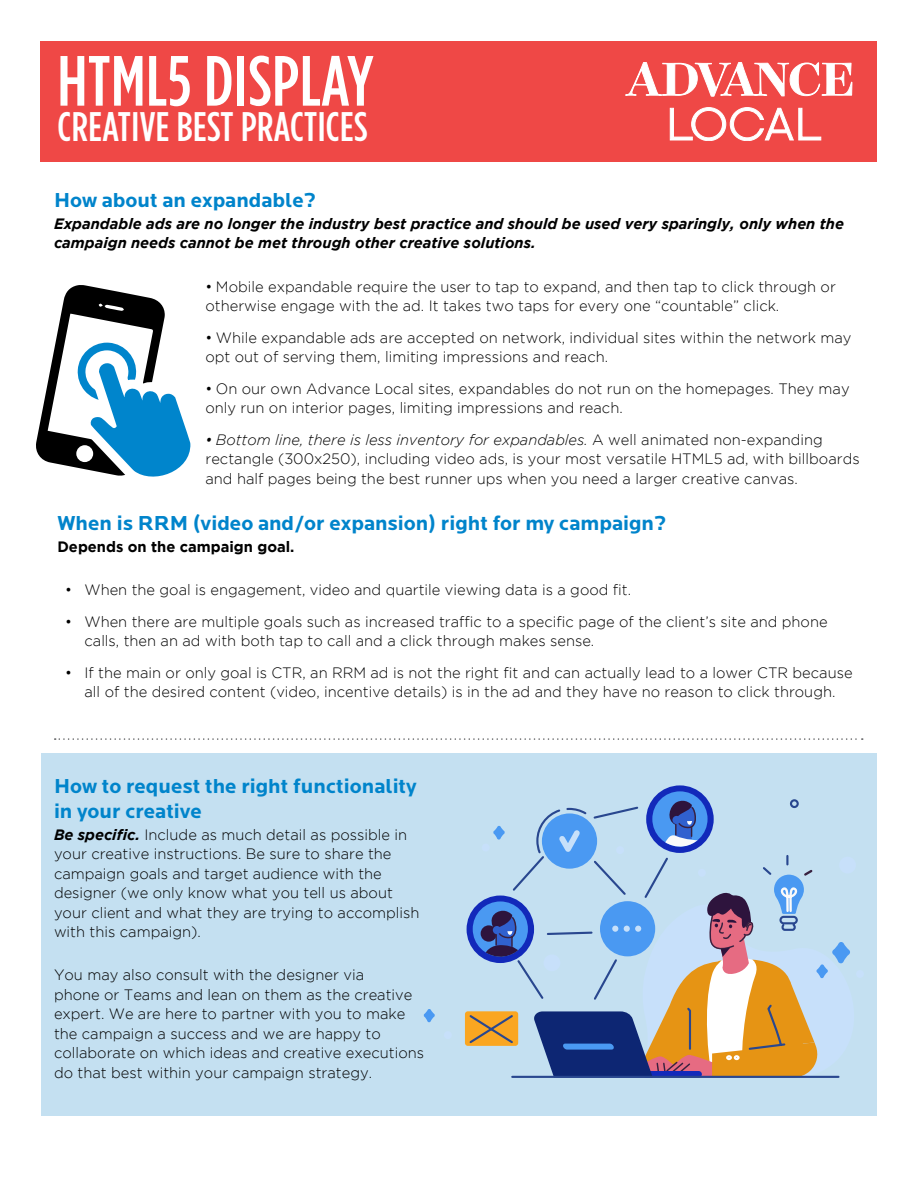
<style>
.page{position:relative;width:918px;height:1188px;background:#fff}
.page>*{position:absolute;margin:0;border:0;box-sizing:border-box;transform-origin:0 0}
.t1{font:500 70.95px "Gotham Condensed";letter-spacing:.01em;color:#fff}
.t2{font:500 41.25px "Gotham Condensed";letter-spacing:.01em;color:#fff}
.t3{font:700 21px/25.2px "Locator";color:#0084cb}
.t4{font:300 15px/19.5px "Gotham";color:#000}
.t5{font:italic 700 15px/19.5px "Gotham";color:#000}
.t6{font:700 15px "Gotham";color:#000}
.s1{font-style:italic}
.s2{font-weight:700;font-style:italic}
</style>
<div class="page">
<div style="left:41px;top:753px;width:836px;height:363px;background:#c4e0f1"></div>
<svg style="left:55px;top:738px;width:808px;height:2px"></svg>
<div style="left:40px;top:41px;width:838px;height:120px;background:#ef4846"></div>
<div style="left:465px;top:1011px;width:53px;height:35px;background:#faa621;border-radius:3px"></div>
<svg style="left:646px;top:785px;width:68px;height:68px"></svg>
<div style="left:652px;top:791px;width:56px;height:56px;background:#4a99f2;border-radius:50%"></div>
<svg style="left:424px;top:1009px;width:11px;height:14px"></svg>
<svg style="left:468px;top:798px;width:382px;height:280px"></svg>
<div style="left:444px;top:1031px;width:8px;height:8px;background:#c7e0fa;border-radius:50%"></div>
<div style="left:482px;top:844px;width:8px;height:8px;background:#c7e0fa;border-radius:50%"></div>
<div style="left:856px;top:970px;width:8px;height:8px;background:#c7e0fa;border-radius:50%"></div>
<div style="left:790px;top:799px;width:9px;height:9px;border:2px solid #29478f;border-radius:50%"></div>
<div style="left:698px;top:869px;width:8px;height:8px;background:#c7e0fa;border-radius:50%"></div>
<div style="left:616px;top:846px;width:8px;height:8px;background:#c7e0fa;border-radius:50%"></div>
<div style="left:544px;top:954px;width:16px;height:17px;background:#c7e0fa;border-radius:50%"></div>
<div style="left:839px;top:857px;width:17px;height:17px;background:#c7e0fa;border-radius:50%"></div>
<svg style="left:626px;top:62px;width:226px;height:35px"></svg>
<svg style="left:670px;top:107px;width:151px;height:34px"></svg>
<svg style="left:36px;top:285px;width:155px;height:192px"></svg>
<h1 class="t1" style="left:58px;top:40px;width:318px">HTML5 DISPLAY</h1>
<h2 class="t2" style="left:58px;top:103px;width:312px">CREATIVE BEST PRACTICES</h2>
<h3 class="t3" style="left:54px;top:188px;width:263px">How about an expandable?</h3>
<p class="t5" style="left:54px;top:214px;width:791px">Expandable ads are no longer the industry best practice and should be used very sparingly, only when the campaign needs cannot be met through other creative solutions.</p>
<p class="t4" style="left:205px;top:277px;width:632px">• Mobile expandable require the user to tap to expand, and then tap to click through or otherwise engage with the ad. It takes two taps for every one “countable” click.</p>
<p class="t4" style="left:205px;top:328px;width:648px">• While expandable ads are accepted on network, individual sites within the network may opt out of serving them, limiting impressions and reach.</p>
<p class="t4" style="left:205px;top:379px;width:646px">• On our own Advance Local sites, expandables do not run on the homepages. They may only run on interior pages, limiting impressions and reach.</p>
<p class="t4" style="left:205px;top:430px;width:656px"><span class="s1">• Bottom line, there is less inventory for expandables.</span> A well animated non-expanding rectangle (300x250), including video ads, is your most versatile HTML5 ad, with billboards and half pages being the best runner ups when you need a larger creative canvas.</p>
<h3 class="t3" style="left:58px;top:511px;width:610px">When is RRM (video and/or expansion) right for my campaign?</h3>
<p class="t6" style="left:58px;top:538px;width:238px">Depends on the campaign goal.</p>
<p class="t4" style="left:65px;top:580px;width:568px">• When the goal is engagement, video and quartile viewing data is a good fit.</p>
<p class="t4" style="left:85px;top:611px;width:745px;text-indent:-20px">• When there are multiple goals such as increased traffic to a specific page of the client’s site and phone calls, then an ad with both tap to call and a click through makes sense.</p>
<p class="t4" style="left:65px;top:662px;width:789px;text-align:center">• If the main or only goal is CTR, an RRM ad is not the right fit and can actually lead to a lower CTR because all of the desired content (video, incentive details) is in the ad and they have no reason to click through.</p>
<h3 class="t3" style="left:54px;top:774px;width:364px">How to request the right functionality in your creative</h3>
<p class="t4" style="left:54px;top:824px;width:367px"><span class="s2">Be specific.</span> Include as much detail as possible in your creative instructions. Be sure to share the campaign goals and target audience with the designer (we only know what you tell us about your client and what they are trying to accomplish with this campaign).</p>
<p class="t4" style="left:54px;top:965px;width:372px">You may also consult with the designer via<br>phone or Teams and lean on them as the creative expert. We are here to partner with you to make the campaign a success and we are happy to collaborate on which ideas and creative executions do that best within your campaign strategy.</p>
</div>
